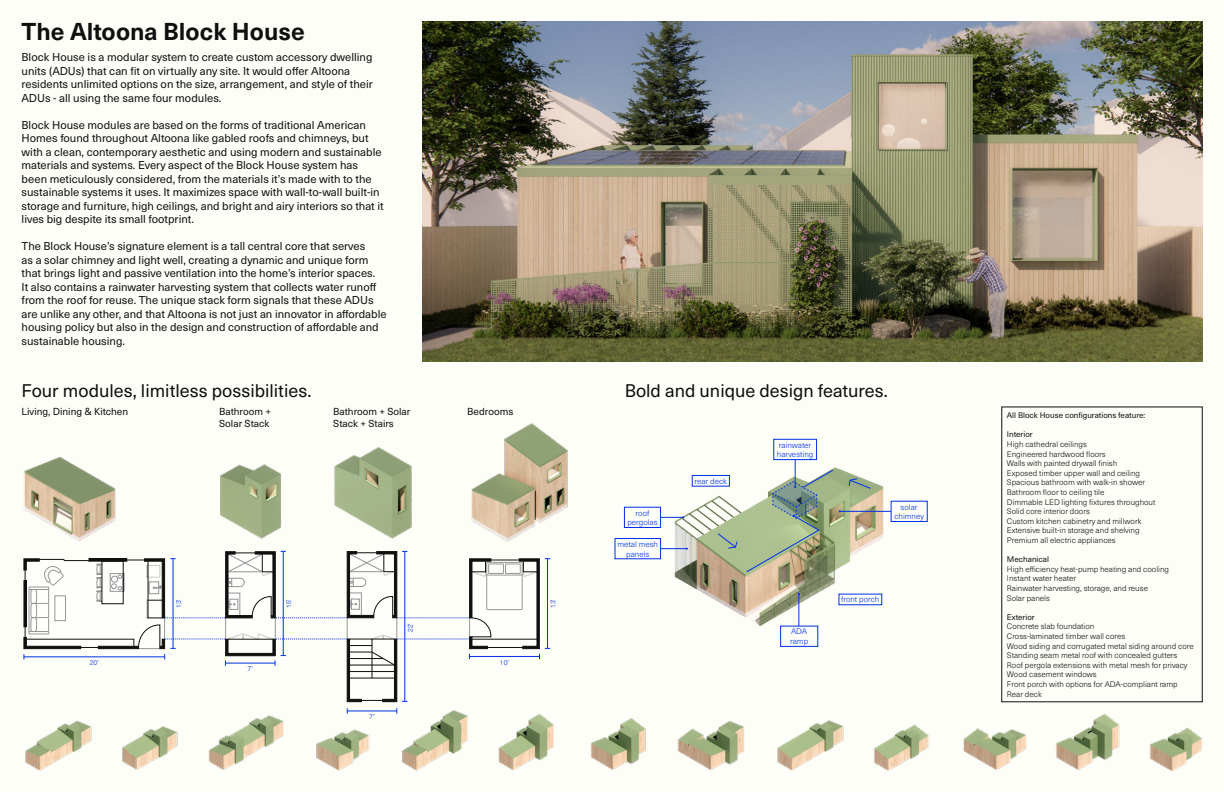
<style>
.page{position:relative;width:1224px;height:792px;background:#fefef8}
.page>*{position:absolute;margin:0;border:0;box-sizing:border-box;transform-origin:0 0}
.Main_Title{font:700 24px "Neue Haas Unica W1 G";color:#0f0f0f}
.t1{font:18px "Neue Haas Unica W1 G";color:#0f0f0f}
.t2{font:11.2px/13.5px "Neue Haas Unica W1 G";color:#0f0f0f}
.Body{font:10px/12px "Neue Haas Unica W1 G";color:#0f0f0f}
.Bubbles{font:300 8px "Neue Haas Unica W1 G";color:#0f0f0f}
.Bubbles-2{font:300 8px/9.6px "Neue Haas Unica W1 G";color:#0030e8;text-align:center}
.Bubbles-3{font:8px "Neue Haas Unica W1 G";color:#0f0f0f}
.Dims{font:300 7px "Neue Haas Unica W1 G";color:#0030e8}
</style>
<div class="page">
<img style="left:24px;top:456px;width:92px;height:85px">
<img style="left:220px;top:464px;width:61px;height:75px">
<img style="left:334px;top:447px;width:78px;height:92px">
<img style="left:471px;top:423px;width:97px;height:119px">
<img style="left:25px;top:720px;width:153px;height:50px">
<img style="left:209px;top:715px;width:75px;height:55px">
<img style="left:498px;top:713px;width:56px;height:57px">
<img style="left:396px;top:708px;width:72px;height:62px">
<img style="left:316px;top:708px;width:54px;height:62px">
<img style="left:1149px;top:727px;width:53px;height:43px">
<img style="left:777px;top:720px;width:152px;height:50px">
<img style="left:591px;top:718px;width:55px;height:52px">
<img style="left:677px;top:720px;width:67px;height:50px">
<img style="left:963px;top:728px;width:64px;height:42px">
<img style="left:1056px;top:713px;width:64px;height:57px">
<img style="left:422px;top:22px;width:780px;height:339px">
<img style="left:674px;top:467px;width:215px;height:163px">
<svg style="left:718px;top:533px;width:19px;height:15px"></svg>
<svg style="left:849px;top:478px;width:22px;height:11px"></svg>
<div style="left:780px;top:626px;width:38px;height:21px;border:1px solid #0030e8"></div>
<div style="left:624px;top:507px;width:37px;height:21px;border:1px solid #0030e8"></div>
<div style="left:891px;top:501px;width:36px;height:21px;border:1px solid #0030e8"></div>
<div style="left:615px;top:538px;width:46px;height:21px;border:1px solid #0030e8"></div>
<div style="left:692px;top:475px;width:38px;height:11px;border:1px solid #0030e8"></div>
<div style="left:774px;top:439px;width:43px;height:21px;border:1px solid #0030e8"></div>
<hr style="left:799px;top:594px;width:1px;height:32px;background:#0030e8">
<hr style="left:840px;top:511px;width:51px;height:1px;background:#0030e8">
<svg style="left:746px;top:460px;width:87px;height:112px"></svg>
<svg style="left:661px;top:516px;width:23px;height:2px"></svg>
<svg style="left:661px;top:548px;width:27px;height:2px"></svg>
<svg style="left:24px;top:551px;width:526px;height:151px"></svg>
<hr style="left:547px;top:559px;width:1px;height:89px;background:#0030e8">
<hr style="left:469px;top:656px;width:71px;height:1px;background:#0030e8">
<hr style="left:225px;top:663px;width:50px;height:1px;background:#0030e8">
<hr style="left:347px;top:711px;width:50px;height:1px;background:#0030e8">
<p class="Main_Title" style="left:22px;top:13px;width:285px">The Altoona Block House</p>
<h3 class="t2" style="left:22px;top:50px;width:353px">Block House is a modular system to create custom accessory dwelling units (ADUs) that can fit on virtually any site. It would offer Altoona residents unlimited options on the size, arrangement, and style of their ADUs - all using the same four modules.</h3>
<h3 class="t2" style="left:22px;top:117px;width:364px">Block House modules are based on the forms of traditional American Homes found throughout Altoona like gabled roofs and chimneys, but with a clean, contemporary aesthetic and using modern and sustainable materials and systems. Every aspect of the Block House system has been meticulously considered, from the materials it’s made with to the sustainable systems it uses. It maximizes space with wall-to-wall built-in storage and furniture, high ceilings, and bright and airy interiors so that it lives big despite its small footprint.</h3>
<h3 class="t2" style="left:22px;top:239px;width:367px">The Block House’s signature element is a tall central core that serves<br>as a solar chimney and light well, creating a dynamic and unique form that brings light and passive ventilation into the home’s interior spaces.<br>It also contains a rainwater harvesting system that collects water runoff from the roof for reuse. The unique stack form signals that these ADUs are unlike any other, and that Altoona is not just an innovator in affordable housing policy but also in the design and construction of affordable and sustainable housing.</h3>
<h1 class="t1" style="left:22px;top:377px;width:291px">Four modules, limitless possibilities.</h1>
<h1 class="t1" style="left:625px;top:377px;width:264px">Bold and unique design features.</h1>
<p class="Body" style="left:22px;top:405px;width:108px">Living, Dining &amp; Kitchen</p>
<p class="Body" style="left:219px;top:405px;width:53px">Bathroom +<br>Solar Stack</p>
<p class="Body" style="left:333px;top:405px;width:79px">Bathroom + Solar<br>Stack + Stairs</p>
<p class="Body" style="left:467px;top:405px;width:48px">Bedrooms</p>
<p class="Dims" style="left:90px;top:658px;width:11px">20’</p>
<p class="Dims" style="left:173px;top:608px;width:11px;rotate:-90deg">13’</p>
<p class="Dims" style="left:284px;top:608px;width:11px;rotate:-90deg">15’</p>
<p class="Dims" style="left:248px;top:664px;width:7px">7’</p>
<p class="Dims" style="left:369px;top:712px;width:7px">7’</p>
<p class="Dims" style="left:405px;top:632px;width:11px;rotate:-90deg">22’</p>
<p class="Dims" style="left:500px;top:657px;width:11px">10’</p>
<p class="Dims" style="left:548px;top:608px;width:11px;rotate:-90deg">13’</p>
<p class="Bubbles-2" style="left:695px;top:476px;width:34px">rear deck</p>
<p class="Bubbles-2" style="left:777px;top:440px;width:38px;text-align:left">rainwater harvesting</p>
<p class="Bubbles-2" style="left:627px;top:508px;width:32px">roof pergolas</p>
<p class="Bubbles-2" style="left:894px;top:502px;width:31px">solar chimney</p>
<p class="Bubbles-2" style="left:617px;top:539px;width:42px">metal mesh panels</p>
<p class="Bubbles-2" style="left:790px;top:626px;width:20px;text-align:left">ADA ramp</p>
<p class="Bubbles-2" style="left:841px;top:594px;width:40px">front porch</p>
<p class="Bubbles-3" style="left:1007px;top:409px;width:140px">All Block House configurations feature:</p>
<p class="Bubbles-3" style="left:1007px;top:429px;width:27px">Interior</p>
<p class="Bubbles" style="left:1007px;top:438px;width:81px">High cathedral ceilings</p>
<p class="Bubbles" style="left:1007px;top:448px;width:100px">Engineered hardwood floors</p>
<p class="Bubbles" style="left:1007px;top:458px;width:112px">Walls with painted drywall finish</p>
<p class="Bubbles" style="left:1007px;top:467px;width:135px">Exposed timber upper wall and ceiling</p>
<p class="Bubbles" style="left:1007px;top:477px;width:140px">Spacious bathroom with walk-in shower</p>
<p class="Bubbles" style="left:1007px;top:486px;width:99px">Bathroom floor to ceiling tile</p>
<p class="Bubbles" style="left:1007px;top:496px;width:150px">Dimmable LED lighting fixtures throughout</p>
<p class="Bubbles" style="left:1007px;top:506px;width:84px">Solid core interior doors</p>
<p class="Bubbles" style="left:1007px;top:515px;width:136px">Custom kitchen cabinetry and millwork</p>
<p class="Bubbles" style="left:1007px;top:525px;width:134px">Extensive built-in storage and shelving</p>
<p class="Bubbles" style="left:1007px;top:534px;width:110px">Premium all electric appliances</p>
<p class="Bubbles-3" style="left:1007px;top:553px;width:44px">Mechanical</p>
<p class="Bubbles" style="left:1007px;top:563px;width:164px">High efficiency heat-pump heating and cooling</p>
<p class="Bubbles" style="left:1007px;top:573px;width:71px">Instant water heater</p>
<p class="Bubbles" style="left:1007px;top:582px;width:143px">Rainwater harvesting, storage, and reuse</p>
<p class="Bubbles" style="left:1007px;top:592px;width:45px">Solar panels</p>
<p class="Bubbles-3" style="left:1007px;top:611px;width:29px">Exterior</p>
<p class="Bubbles" style="left:1007px;top:621px;width:89px">Concrete slab foundation</p>
<p class="Bubbles" style="left:1007px;top:630px;width:120px">Cross-laminated timber wall cores</p>
<p class="Bubbles" style="left:1007px;top:640px;width:188px">Wood siding and corrugated metal siding around core</p>
<p class="Bubbles" style="left:1007px;top:650px;width:172px">Standing seam metal roof with concealed gutters</p>
<p class="Bubbles" style="left:1007px;top:659px;width:182px">Roof pergola extensions with metal mesh for privacy</p>
<p class="Bubbles" style="left:1007px;top:669px;width:91px">Wood casement windows</p>
<p class="Bubbles" style="left:1007px;top:678px;width:172px">Front porch with options for ADA-compliant ramp</p>
<p class="Bubbles" style="left:1007px;top:688px;width:36px">Rear deck</p>
</div>
